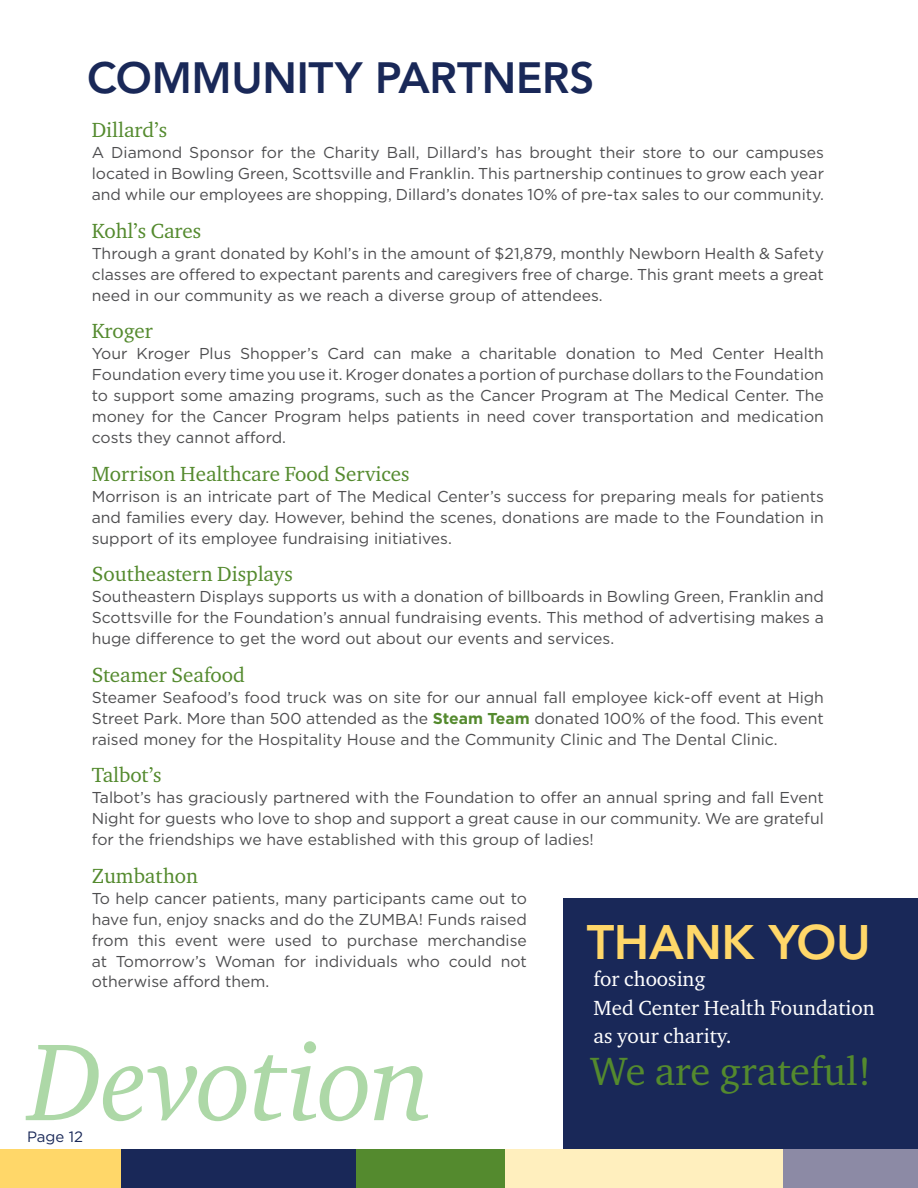
<style>
.page{position:relative;width:918px;height:1188px;background:#fff}
.page>*{position:absolute;margin:0;border:0;box-sizing:border-box;transform-origin:0 0}
.t1{font:italic 112.05px "Charter ITC Std";letter-spacing:-.02em;color:#add8a7}
.t2{font:800 48px "Avenir";letter-spacing:-.01em;color:#ffd769}
.t3{font:800 43.35px "Avenir";letter-spacing:-.01em;color:#192858}
.t4{font:40.5px "Charter ITC Std";color:#548a2e}
.t5{font:21px "Charter ITC Std";color:#548a2e}
.t6{font:21px/28.5px "Charter ITC Std";color:#fff}
.t7{font:15.75px/21px "Gotham";color:#4d4d4f;text-align:justify}
.t8{font:15px "Gotham";color:#192858}
.s1{font-weight:700;color:#548a2e}
</style>
<div class="page">
<div style="left:564px;top:898px;width:354px;height:283px;background:#192858"></div>
<div style="left:189px;top:1150px;width:360px;height:38px;background:#548a2e"></div>
<div style="left:588px;top:1150px;width:330px;height:38px;background:#8c8aa5"></div>
<div style="left:0;top:1150px;width:166px;height:38px;background:#ffd769"></div>
<div style="left:505px;top:1150px;width:278px;height:38px;background:#ffefbe"></div>
<div style="left:122px;top:1150px;width:234px;height:38px;background:#192858"></div>
<h3 class="t3" style="left:87px;top:52px;width:509px">COMMUNITY PARTNERS</h3>
<h3 class="t5" style="left:92px;top:117px;width:77px">Dillard’s</h3>
<p class="t7" style="left:92px;top:142px;width:734px">A Diamond Sponsor for the Charity Ball, Dillard’s has brought their store to our campuses located in Bowling Green, Scottsville and Franklin. This partnership continues to grow each year and while our employees are shopping, Dillard’s donates 10% of pre-tax sales to our community.</p>
<h3 class="t5" style="left:92px;top:217px;width:111px">Kohl’s Cares</h3>
<p class="t7" style="left:92px;top:242px;width:734px">Through a grant donated by Kohl’s in the amount of $21,879, monthly Newborn Health &amp; Safety classes are offered to expectant parents and caregivers free of charge. This grant meets a great need in our community as we reach a diverse group of attendees.</p>
<h3 class="t5" style="left:92px;top:318px;width:63px">Kroger</h3>
<p class="t7" style="left:92px;top:343px;width:734px">Your Kroger Plus Shopper’s Card can make a charitable donation to Med Center Health Foundation every time you use it. Kroger donates a portion of purchase dollars to the Foundation to support some amazing programs, such as the Cancer Program at The Medical Center. The money for the Cancer Program helps patients in need cover transportation and medication costs they cannot afford.</p>
<h3 class="t5" style="left:92px;top:460px;width:319px">Morrison Healthcare Food Services</h3>
<p class="t7" style="left:92px;top:485px;width:734px">Morrison is an intricate part of The Medical Center’s success for preparing meals for patients and families every day. However, behind the scenes, donations are made to the Foundation in support of its employee fundraising initiatives.</p>
<h3 class="t5" style="left:92px;top:561px;width:203px">Southeastern Displays</h3>
<p class="t7" style="left:92px;top:586px;width:734px">Southeastern Displays supports us with a donation of billboards in Bowling Green, Franklin and Scottsville for the Foundation’s annual fundraising events. This method of advertising makes a huge difference to get the word out about our events and services.</p>
<h3 class="t5" style="left:92px;top:661px;width:155px">Steamer Seafood</h3>
<p class="t7" style="left:92px;top:686px;width:734px">Steamer Seafood’s food truck was on site for our annual fall employee kick-off event at High Street Park. More than 500 attended as the <span class="s1">Steam Team</span> donated 100% of the food. This event raised money for the Hospitality House and the Community Clinic and The Dental Clinic.</p>
<h3 class="t5" style="left:92px;top:762px;width:71px">Talbot’s</h3>
<p class="t7" style="left:92px;top:787px;width:734px">Talbot’s has graciously partnered with the Foundation to offer an annual spring and fall Event Night for guests who love to shop and support a great cause in our community. We are grateful for the friendships we have established with this group of ladies!</p>
<h3 class="t5" style="left:92px;top:862px;width:108px">Zumbathon</h3>
<p class="t7" style="left:92px;top:887px;width:437px">To help cancer patients, many participants came out to have fun, enjoy snacks and do the ZUMBA! Funds raised from this event were used to purchase merchandise at Tomorrow’s Woman for individuals who could not otherwise afford them.</p>
<h2 class="t2" style="left:587px;top:914px;width:285px">THANK YOU</h2>
<h3 class="t6" style="left:594px;top:965px;width:283px">for choosing<br>Med Center Health Foundation as your charity.</h3>
<h3 class="t4" style="left:590px;top:1046px;width:283px">We are grateful!</h3>
<h1 class="t1" style="left:29px;top:1013px;width:406px">Devotion</h1>
<p class="t8" style="left:27px;top:1127px;width:58px">Page 12</p>
</div>
